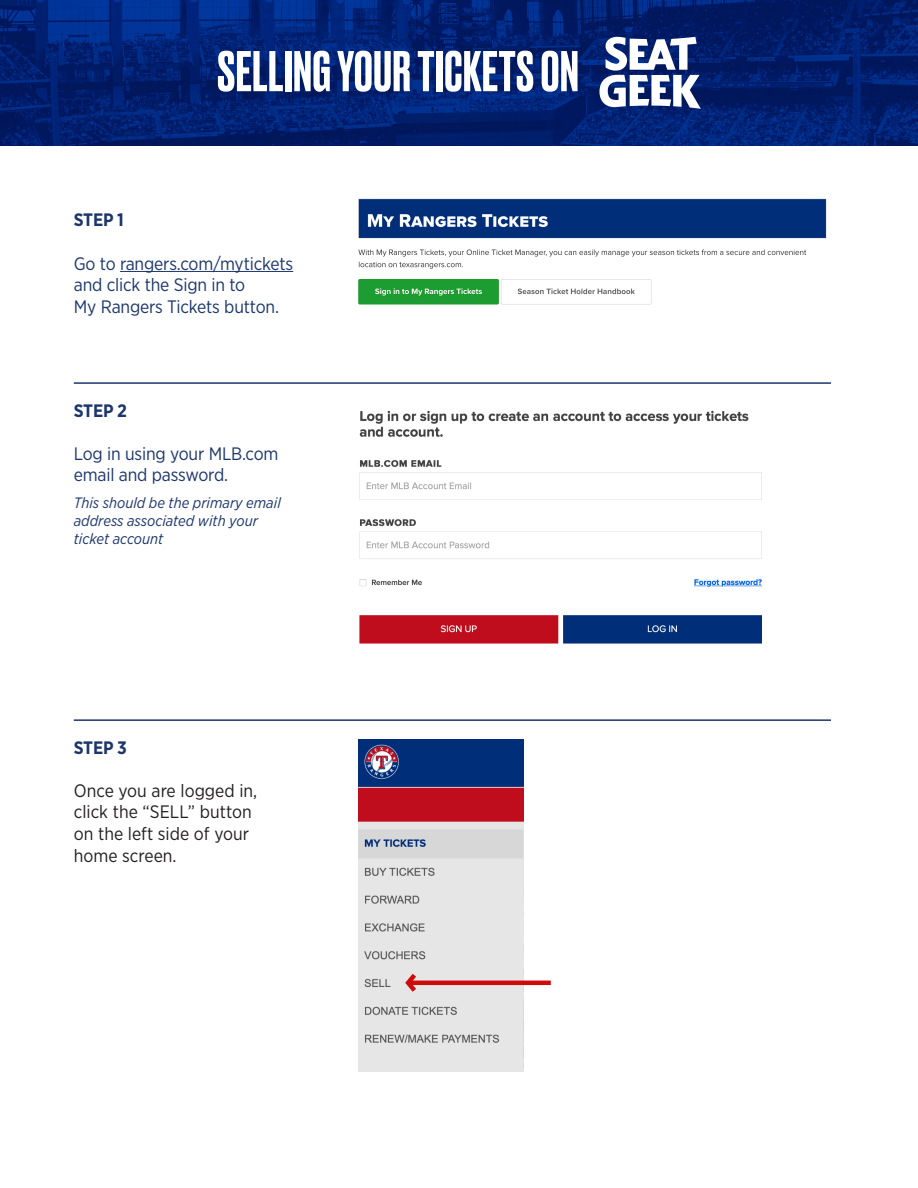
<style>
.page{position:relative;width:918px;height:1188px;background:#fff}
.page>*{position:absolute;margin:0;border:0;box-sizing:border-box;transform-origin:0 0}
.t1{font:500 54px "Druk";letter-spacing:.01em;color:#fff}
.t2{font:18px/21.6px "Gotham Narrow";letter-spacing:-.01em;color:#1c366c}
.t3{font:18px/21.6px "Gotham Narrow";color:#231f20}
.t4{font:700 18px "Gotham Narrow";letter-spacing:-.01em;color:#1c366c}
.t5{font:italic 15px/18px "Gotham Narrow";color:#1c366c}
</style>
<div class="page">
<img style="left:358px;top:198px;width:469px;height:107px">
<hr style="left:120px;top:271px;width:173px;height:1px;background:#1c366c">
<img style="left:359px;top:410px;width:403px;height:234px">
<img style="left:359px;top:740px;width:165px;height:332px">
<hr style="left:74px;top:382px;width:757px;height:2px;background:#1c366c">
<hr style="left:74px;top:719px;width:757px;height:2px;background:#1c366c">
<img style="left:0;top:0;width:918px;height:146px">
<svg style="left:599px;top:37px;width:102px;height:72px"></svg>
<hr style="left:408px;top:981px;width:143px;height:4px;background:#cf0a0a">
<svg style="left:402px;top:969px;width:19px;height:28px"></svg>
<p class="t1" style="left:217px;top:34px;width:363px">SELLING YOUR TICKETS ON</p>
<p class="t4" style="left:74px;top:209px;width:52px">STEP 1</p>
<p class="t2" style="left:74px;top:252px;width:221px">Go to rangers.com/mytickets and click the Sign in to</p>
<p class="t2" style="left:74px;top:295px;width:207px">My Rangers Tickets button.</p>
<p class="t4" style="left:74px;top:399px;width:55px">STEP 2</p>
<p class="t2" style="left:74px;top:442px;width:206px">Log in using your MLB.com</p>
<p class="t2" style="left:74px;top:464px;width:156px">email and password.</p>
<p class="t5" style="left:74px;top:494px;width:209px">This should be the primary email address associated with your ticket account</p>
<p class="t4" style="left:74px;top:736px;width:55px">STEP 3</p>
<p class="t3" style="left:74px;top:779px;width:185px">Once you are logged in, click the “SELL” button</p>
<p class="t3" style="left:74px;top:823px;width:177px">on the left side of your home screen.</p>
</div>
